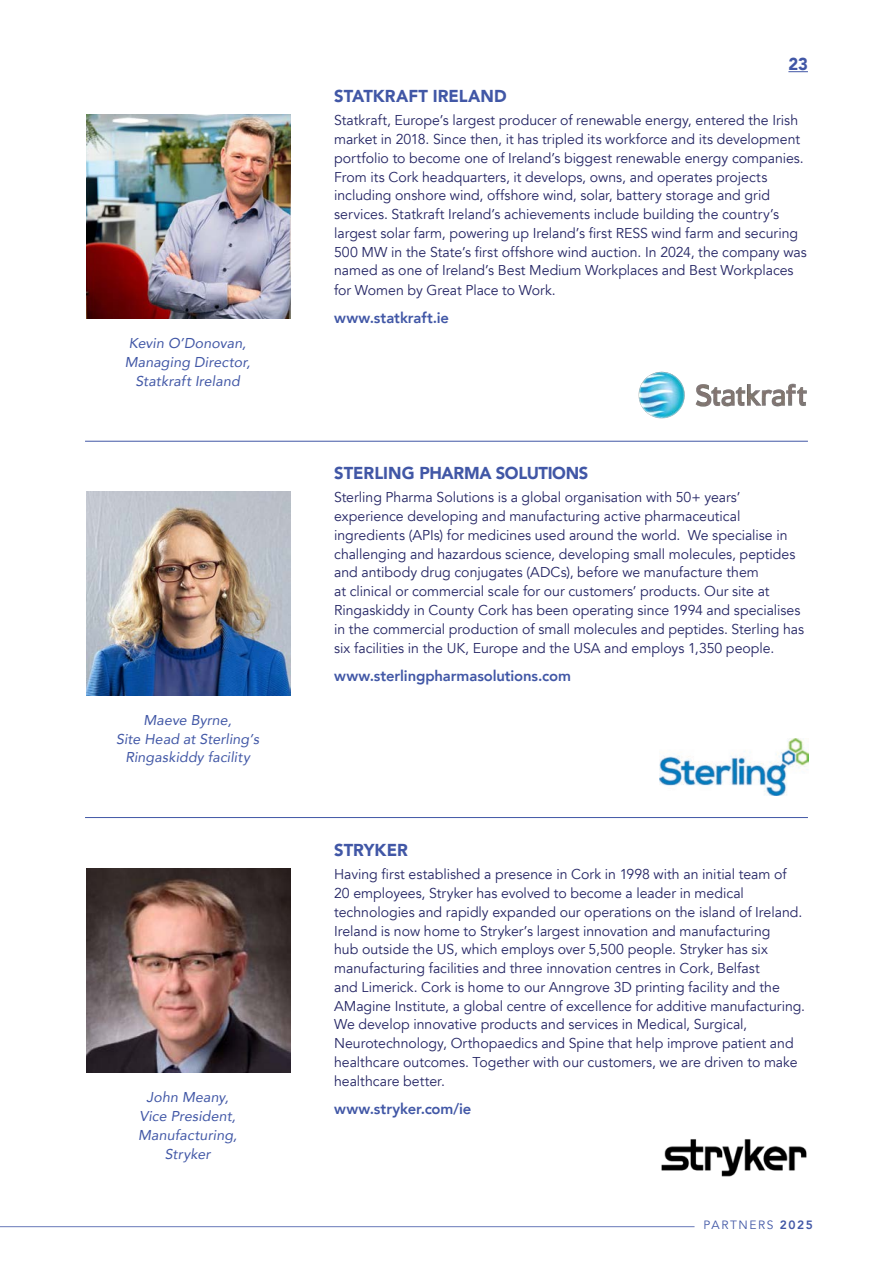
<style>
.page{position:relative;width:893px;height:1263px;background:#fff}
.page>*{position:absolute;margin:0;border:0;box-sizing:border-box;transform-origin:0 0}
.t1{font:900 17.25px "Avenir";letter-spacing:-.005em;color:#4157a6;scale:.96 1}
.t2{font:800 15px "Avenir";letter-spacing:-.005em;color:#4157a6}
.t3{font:14.25px/18.9px "Avenir";color:#252665}
.t4{font:italic 14.25px/18.8px "Avenir";letter-spacing:.01em;color:#4157a6;text-align:center}
.t5{font:12px "Avenir";letter-spacing:.13em;color:#4157a6}
.s1{font-weight:800}
</style>
<div class="page">
<hr style="left:0;top:1226px;width:694px;height:1px;background:#4157a6">
<svg style="left:788px;top:71px;width:20px;height:1px"></svg>
<hr style="left:85px;top:441px;width:723px;height:1px;background:#4157a6">
<hr style="left:85px;top:817px;width:723px;height:1px;background:#4157a6">
<img style="left:86px;top:869px;width:204px;height:204px">
<img style="left:661px;top:1139px;width:146px;height:38px">
<img style="left:660px;top:739px;width:148px;height:56px">
<img style="left:86px;top:491px;width:204px;height:205px">
<img style="left:638px;top:371px;width:169px;height:48px">
<img style="left:86px;top:115px;width:204px;height:204px">
<p class="t4" style="left:125px;top:334px;width:127px">Kevin O’Donovan,<br>Managing Director,<br>Statkraft Ireland</p>
<p class="t4" style="left:116px;top:710px;width:144px">Maeve Byrne,<br>Site Head at Sterling’s<br>Ringaskiddy facility</p>
<p class="t4" style="left:138px;top:1088px;width:100px">John Meany,<br>Vice President,<br>Manufacturing,<br>Stryker</p>
<p class="t1" style="left:788px;top:50px;width:22px">23</p>
<p class="t1" style="left:334px;top:82px;width:181px">STATKRAFT IRELAND</p>
<p class="t3" style="left:334px;top:111px;width:474px">Statkraft, Europe’s largest producer of renewable energy, entered the Irish market in 2018. Since then, it has tripled its workforce and its development portfolio to become one of Ireland’s biggest renewable energy companies.<br>From its Cork headquarters, it develops, owns, and operates projects including onshore wind, offshore wind, solar, battery storage and grid services. Statkraft Ireland’s achievements include building the country’s largest solar farm, powering up Ireland’s first RESS wind farm and securing 500 MW in the State’s first offshore wind auction. In 2024, the company was named as one of Ireland’s Best Medium Workplaces and Best Workplaces for Women by Great Place to Work.</p>
<p class="t2" style="left:334px;top:306px;width:117px">www.statkraft.ie</p>
<p class="t1" style="left:334px;top:459px;width:266px">STERLING PHARMA SOLUTIONS</p>
<p class="t3" style="left:334px;top:488px;width:471px">Sterling Pharma Solutions is a global organisation with 50+ years’ experience developing and manufacturing active pharmaceutical ingredients (APIs) for medicines used around the world. We specialise in challenging and hazardous science, developing small molecules, peptides and antibody drug conjugates (ADCs), before we manufacture them<br>at clinical or commercial scale for our customers’ products. Our site at Ringaskiddy in County Cork has been operating since 1994 and specialises in the commercial production of small molecules and peptides. Sterling has six facilities in the UK, Europe and the USA and employs 1,350 people.</p>
<p class="t2" style="left:334px;top:664px;width:238px">www.sterlingpharmasolutions.com</p>
<p class="t1" style="left:334px;top:836px;width:78px">STRYKER</p>
<p class="t3" style="left:334px;top:865px;width:473px">Having first established a presence in Cork in 1998 with an initial team of 20 employees, Stryker has evolved to become a leader in medical technologies and rapidly expanded our operations on the island of Ireland.<br>Ireland is now home to Stryker’s largest innovation and manufacturing<br>hub outside the US, which employs over 5,500 people. Stryker has six manufacturing facilities and three innovation centres in Cork, Belfast<br>and Limerick. Cork is home to our Anngrove 3D printing facility and the AMagine Institute, a global centre of excellence for additive manufacturing.<br>We develop innovative products and services in Medical, Surgical, Neurotechnology, Orthopaedics and Spine that help improve patient and healthcare outcomes. Together with our customers, we are driven to make healthcare better.</p>
<p class="t2" style="left:334px;top:1097px;width:139px">www.stryker.com/ie</p>
<p class="t5" style="left:704px;top:1218px;width:111px">PARTNERS <span class="s1">2025</span></p>
</div>
